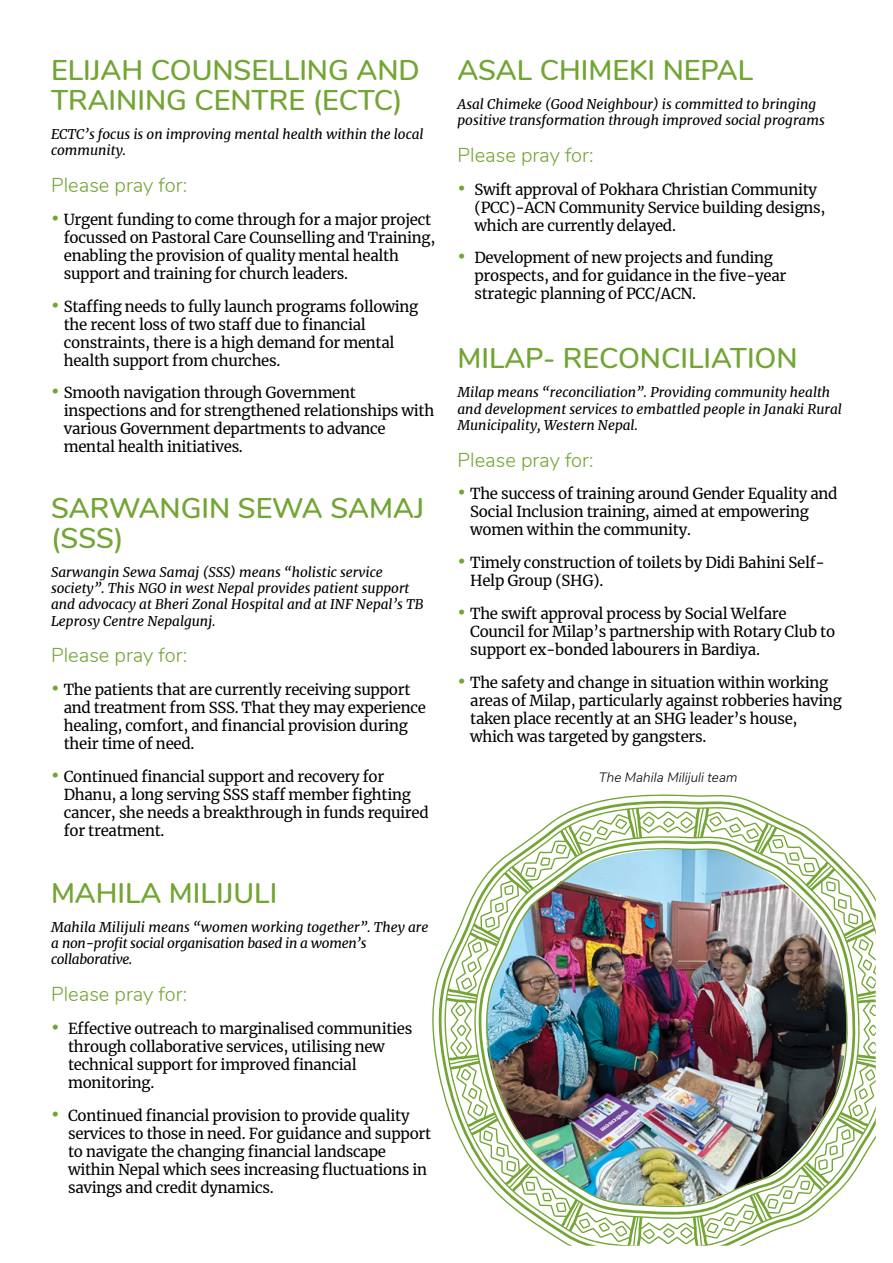
<style>
.page{position:relative;width:893px;height:1263px;background:#fff}
.page>*{position:absolute;margin:0;border:0;box-sizing:border-box;transform-origin:0 0}
.t1{font:600 28.5px/30.2px "Nunito";color:#73a534}
.t2{font:300 20.1px "Nunito";color:#73a534}
.t3{font:15px/18px "Merriweather";letter-spacing:-.02em;color:#000}
.t4{font:italic 13.5px/16.2px "Merriweather";color:#000}
.t5{font:italic 13.5px/16.2px "Merriweather";letter-spacing:-.02em;color:#000}
.t6{font:italic 300 13.5px "Nunito";color:#000}
.s1{font-weight:900;font-size:20.1px;color:#73a534}
</style>
<div class="page">
<img style="left:432px;top:794px;width:444px;height:452px">
<h1 class="t1" style="left:51px;top:53px;width:370px">ELIJAH COUNSELLING AND<br>TRAINING CENTRE (ECTC)</h1>
<p class="t4" style="left:51px;top:126px;width:374px">ECTC’s focus is on improving mental health within the local community.</p>
<h2 class="t2" style="left:51px;top:170px;width:138px">Please pray for:</h2>
<p class="t3" style="left:64px;top:210px;width:373px;text-indent:-13px"><span class="s1">•</span> Urgent funding to come through for a major project focussed on Pastoral Care Counselling and Training, enabling the provision of quality mental health support and training for church leaders.</p>
<p class="t3" style="left:64px;top:297px;width:356px;text-indent:-13px"><span class="s1">•</span> Staffing needs to fully launch programs following the recent loss of two staff due to financial constraints, there is a high demand for mental health support from churches.</p>
<p class="t3" style="left:64px;top:383px;width:372px;text-indent:-13px"><span class="s1">•</span> Smooth navigation through Government inspections and for strengthened relationships with various Government departments to advance mental health initiatives.</p>
<h1 class="t1" style="left:51px;top:491px;width:375px">SARWANGIN SEWA SAMAJ (SSS)</h1>
<p class="t4" style="left:51px;top:563px;width:374px">Sarwangin Sewa Samaj (SSS) means “holistic service society”. This NGO in west Nepal provides patient support and advocacy at Bheri Zonal Hospital and at INF Nepal’s TB Leprosy Centre Nepalgunj.</p>
<h2 class="t2" style="left:51px;top:641px;width:138px">Please pray for:</h2>
<p class="t3" style="left:64px;top:680px;width:364px;text-indent:-13px"><span class="s1">•</span> The patients that are currently receiving support and treatment from SSS. That they may experience healing, comfort, and financial provision during their time of need.</p>
<p class="t3" style="left:64px;top:767px;width:366px;text-indent:-13px"><span class="s1">•</span> Continued financial support and recovery for Dhanu, a long serving SSS staff member fighting cancer, she needs a breakthrough in funds required for treatment.</p>
<h1 class="t1" style="left:51px;top:876px;width:228px">MAHILA MILIJULI</h1>
<p class="t5" style="left:51px;top:919px;width:379px">Mahila Milijuli means “women working together”. They are a non-profit social organisation based in a women’s collaborative.</p>
<h2 class="t2" style="left:51px;top:979px;width:138px">Please pray for:</h2>
<p class="t3" style="left:68px;top:1019px;width:346px;text-indent:-17px"><span class="s1">•</span> Effective outreach to marginalised communities through collaborative services, utilising new technical support for improved financial monitoring.</p>
<p class="t3" style="left:68px;top:1106px;width:365px;text-indent:-17px"><span class="s1">•</span> Continued financial provision to provide quality services to those in need. For guidance and support to navigate the changing financial landscape within Nepal which sees increasing fluctuations in savings and credit dynamics.</p>
<h1 class="t1" style="left:457px;top:53px;width:297px">ASAL CHIMEKI NEPAL</h1>
<p class="t4" style="left:457px;top:95px;width:369px">Asal Chimeke (Good Neighbour) is committed to bringing positive transformation through improved social programs</p>
<h2 class="t2" style="left:457px;top:140px;width:138px">Please pray for:</h2>
<p class="t3" style="left:474px;top:180px;width:353px;text-indent:-17px"><span class="s1">•</span> Swift approval of Pokhara Christian Community (PCC)-ACN Community Service building designs, which are currently delayed.</p>
<p class="t3" style="left:474px;top:249px;width:313px;text-indent:-17px"><span class="s1">•</span> Development of new projects and funding prospects, and for guidance in the five-year strategic planning of PCC/ACN.</p>
<h1 class="t1" style="left:457px;top:342px;width:342px">MILAP- RECONCILIATION</h1>
<p class="t4" style="left:457px;top:384px;width:386px">Milap means “reconciliation”. Providing community health and development services to embattled people in Janaki Rural<br>Municipality, Western Nepal.</p>
<h2 class="t2" style="left:457px;top:445px;width:138px">Please pray for:</h2>
<p class="t3" style="left:470px;top:484px;width:369px;text-indent:-13px"><span class="s1">•</span> The success of training around Gender Equality and<br>Social Inclusion training, aimed at empowering women within the community.</p>
<p class="t3" style="left:470px;top:553px;width:356px;text-indent:-13px"><span class="s1">•</span> Timely construction of toilets by Didi Bahini Self-<br>Help Group (SHG).</p>
<p class="t3" style="left:470px;top:604px;width:366px;text-indent:-13px"><span class="s1">•</span> The swift approval process by Social Welfare<br>Council for Milap’s partnership with Rotary Club to support ex-bonded labourers in Bardiya.</p>
<p class="t3" style="left:470px;top:673px;width:373px;text-indent:-13px"><span class="s1">•</span> The safety and change in situation within working areas of Milap, particularly against robberies having taken place recently at an SHG leader’s house, which was targeted by gangsters.</p>
<p class="t6" style="left:598px;top:767px;width:143px">The Mahila Milijuliteam</p>
</div>
